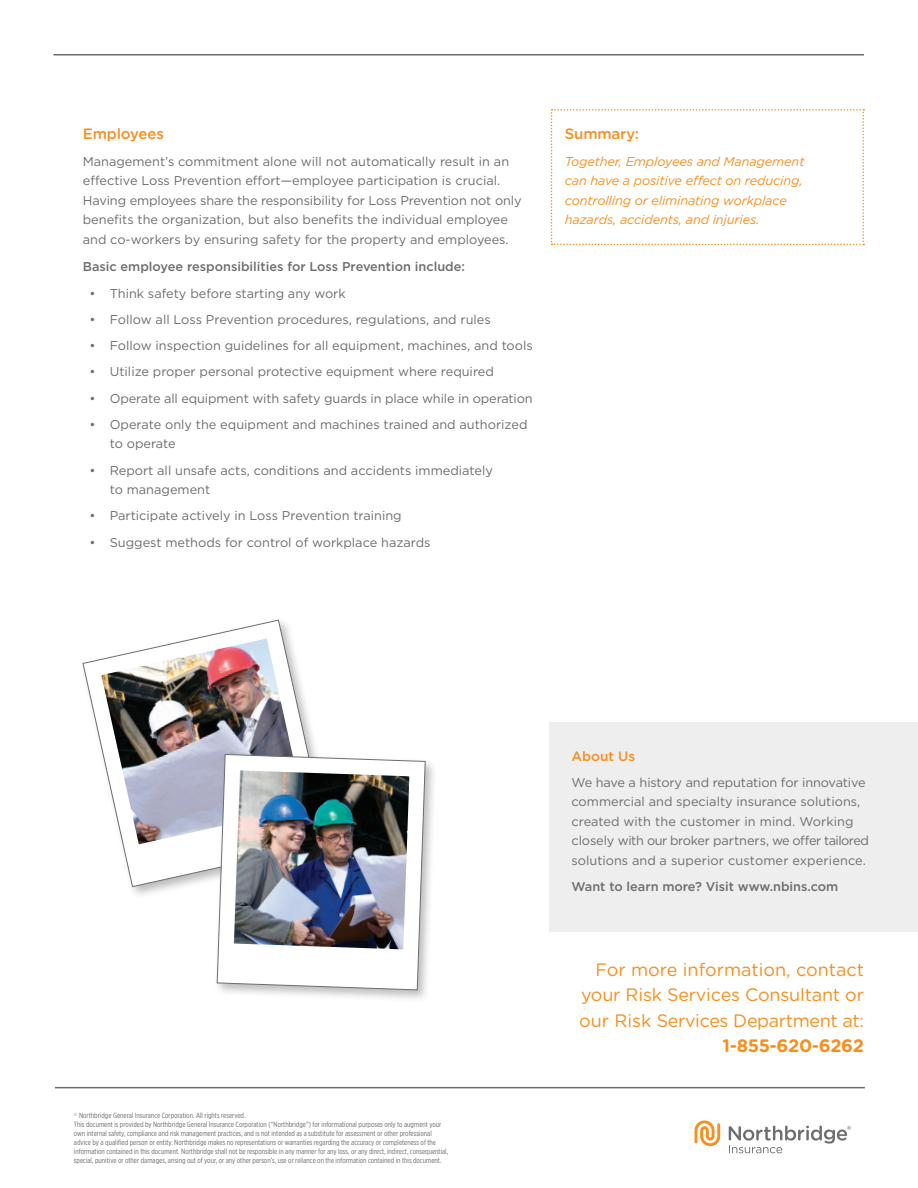
<style>
.page{position:relative;width:918px;height:1188px;background:#fff}
.page>*{position:absolute;margin:0;border:0;box-sizing:border-box;transform-origin:0 0}
.t1{font:18px/25.5px "Gotham Rounded";letter-spacing:-.01em;color:#f68f1e;text-align:right}
.Section{font:500 15px "Gotham Rounded";letter-spacing:-.01em;color:#f68f1e}
.Body_Text{font:500 13.5px "Gotham";color:#f68f1e}
.Body_Text-2{font:12.75px/19.5px "Gotham";color:#6c6d70}
.Body_Text-3{font:italic 12.75px/19.5px "Gotham";letter-spacing:-.01em;color:#f68f1e}
.Subhead{font:500 12.75px "Gotham";color:#6c6d70}
.Body_Text-4{font:500 12.75px "Gotham";color:#6c6d70}
.t2{font:7.5px/9px "Gotham X Narrow";color:#6c6d70}
.s1{font-weight:700}
</style>
<div class="page">
<div style="left:550px;top:723px;width:368px;height:209px;background:#eeeeef"></div>
<hr style="left:55px;top:1087px;width:810px;height:1px;background:#6c6d70">
<svg style="left:695px;top:1120px;width:25px;height:26px"></svg>
<svg style="left:729px;top:1126px;width:122px;height:27px"></svg>
<svg style="left:83px;top:620px;width:232px;height:267px"></svg>
<img style="left:101px;top:638px;width:203px;height:206px">
<div style="left:214px;top:751px;width:224px;height:252px;background:#231f20;opacity:.3"></div>
<svg style="left:217px;top:754px;width:209px;height:236px"></svg>
<img style="left:234px;top:770px;width:175px;height:179px">
<hr style="left:53px;top:54px;width:811px;height:2px;background:#6c6d70">
<svg style="left:551px;top:109px;width:313px;height:136px"></svg>
<p class="Section" style="left:83px;top:123px;width:83px">Employees</p>
<p class="Body_Text-2" style="left:83px;top:151px;width:440px">Management’s commitment alone will not automatically result in an effective Loss Prevention effort—employee participation is crucial.<br>Having employees share the responsibility for Loss Prevention not only benefits the organization, but also benefits the individual employee and co-workers by ensuring safety for the property and employees.</p>
<p class="Subhead" style="left:83px;top:259px;width:384px">Basic employee responsibilities for Loss Prevention include:</p>
<p class="Body_Text-2" style="left:90px;top:283px;width:258px">• Think safety before starting any work</p>
<p class="Body_Text-2" style="left:90px;top:309px;width:403px">• Follow all Loss Prevention procedures, regulations, and rules</p>
<p class="Body_Text-2" style="left:90px;top:336px;width:445px">• Follow inspection guidelines for all equipment, machines, and tools</p>
<p class="Body_Text-2" style="left:90px;top:362px;width:406px">• Utilize proper personal protective equipment where required</p>
<p class="Body_Text-2" style="left:90px;top:388px;width:445px">• Operate all equipment with safety guards in place while in operation</p>
<p class="Body_Text-2" style="left:110px;top:414px;width:419px;text-indent:-20px">• Operate only the equipment and machines trained and authorized to operate</p>
<p class="Body_Text-2" style="left:110px;top:460px;width:385px;text-indent:-20px">• Report all unsafe acts, conditions and accidents immediately to management</p>
<p class="Body_Text-2" style="left:90px;top:506px;width:314px">• Participate actively in Loss Prevention training</p>
<p class="Body_Text-2" style="left:90px;top:532px;width:343px">• Suggest methods for control of workplace hazards</p>
<p class="Section" style="left:565px;top:123px;width:76px">Summary:</p>
<p class="Body_Text-3" style="left:565px;top:151px;width:241px">Together, Employees and Management can have a positive effect on reducing, controlling or eliminating workplace hazards, accidents, and injuries.</p>
<p class="t2" style="left:74px;top:1111px;width:173px"><sup>©</sup> Northbridge General Insurance Corporation. All rights reserved.</p>
<p class="t2" style="left:74px;top:1120px;width:376px">This document is provided by Northbridge General Insurance Corporation (“Northbridge”) for informational purposes only to augment your own internal safety, compliance and risk management practices, and is not intended as a substitute for assessment or other professional advice by a qualified person or entity. Northbridge makes no representations or warranties regarding the accuracy or completeness of the information contained in this document. Northbridge shall not be responsible in any manner for any loss, or any direct, indirect, consequential, special, punitive or other damages, arising out of your, or any other person’s, use or reliance on the information contained in this document.</p>
<p class="Body_Text" style="left:572px;top:747px;width:65px">About Us</p>
<p class="Body_Text-2" style="left:572px;top:772px;width:299px">We have a history and reputation for innovative commercial and specialty insurance solutions, created with the customer in mind. Working closely with our broker partners, we offer tailored solutions and a superior customer experience.</p>
<p class="Body_Text-4" style="left:572px;top:878px;width:268px">Want to learn more? Visit www.nbins.com</p>
<p class="t1" style="left:579px;top:956px;width:286px">For more information, contact your Risk Services Consultant or our Risk Services Department at:<br><span class="s1">1-855-620-6262</span></p>
</div>
